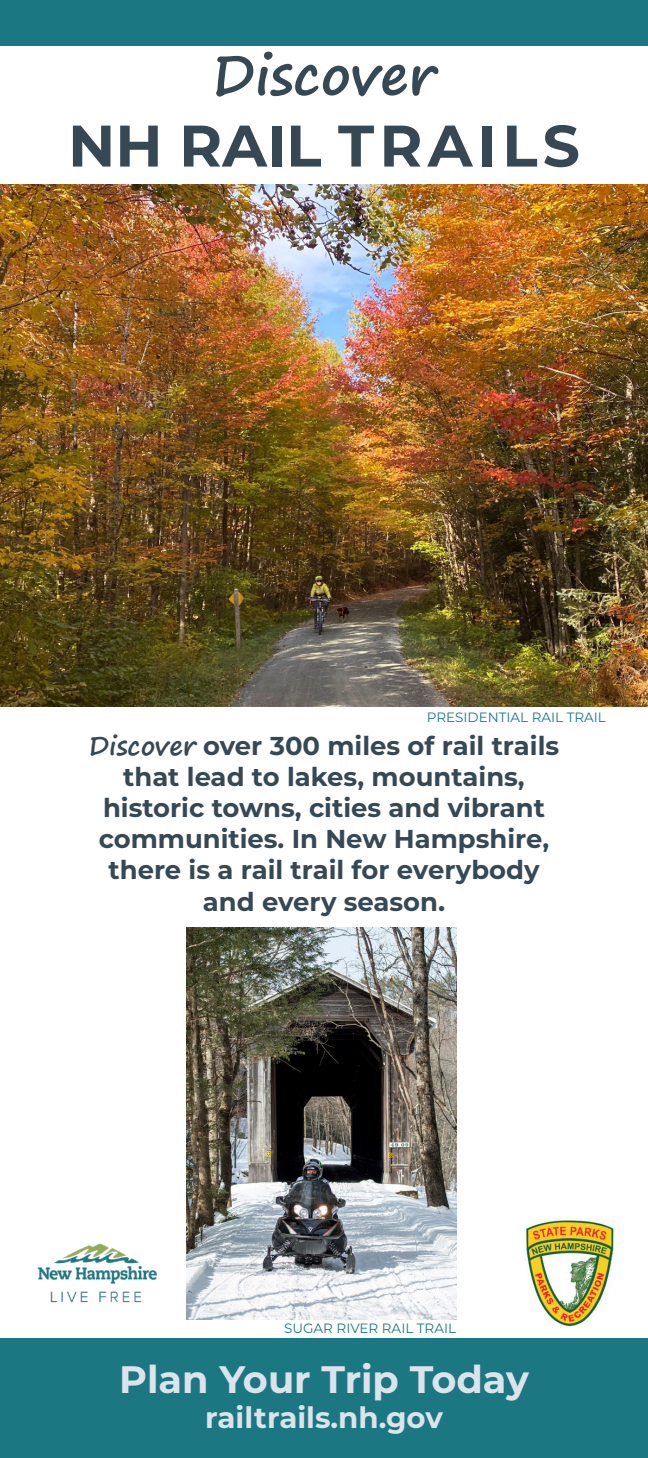
<style>
.page{position:relative;width:648px;height:1458px;background:#fff}
.page>*{position:absolute;margin:0;border:0;box-sizing:border-box;transform-origin:0 0}
.t1{font:700 58.5px "Montserrat";letter-spacing:.085em;color:#374855}
.t2{font:700 54px "Segoe Print";color:#374855}
.t3{font:700 38.25px "Montserrat";color:#dce3eb}
.t4{font:700 29.25px "Montserrat";color:#dce3eb}
.t5{font:700 25.88px/31.3px "Montserrat";color:#374855;text-align:center}
.t6{font:13.5px "Montserrat";color:#1b7883}
.s1{font-family:"Segoe Print"}
.s2{font-size:27px}
</style>
<div class="page">
<img style="left:0;top:185px;width:648px;height:521px">
<div style="left:0;top:0;width:648px;height:45px;background:#1b7883"></div>
<div style="left:0;top:1338px;width:648px;height:120px;background:#1b7883"></div>
<img style="left:187px;top:927px;width:270px;height:392px">
<img style="left:526px;top:1220px;width:88px;height:107px">
<img style="left:37px;top:1243px;width:120px;height:60px">
<p class="t2" style="left:212px;top:26px;width:225px">Discover</p>
<p class="t1" style="left:68px;top:104px;width:513px">NH RAIL TRAILS</p>
<p class="t6" style="left:427px;top:708px;width:181px">PRESIDENTIAL RAIL TRAIL</p>
<p class="t5" style="left:89px;top:729px;width:472px"><span class="s1">Discover</span> over 300 miles of rail trails that lead to lakes, mountains, historic towns, cities and vibrant communities. In New Hampshire, there is a rail trail for everybody and every season<span class="s2">.</span></p>
<p class="t6" style="left:284px;top:1319px;width:173px">SUGAR RIVER RAIL TRAIL</p>
<p class="t3" style="left:119px;top:1352px;width:411px">Plan Your Trip Today</p>
<p class="t4" style="left:205px;top:1397px;width:239px">railtrails.nh.gov</p>
</div>
